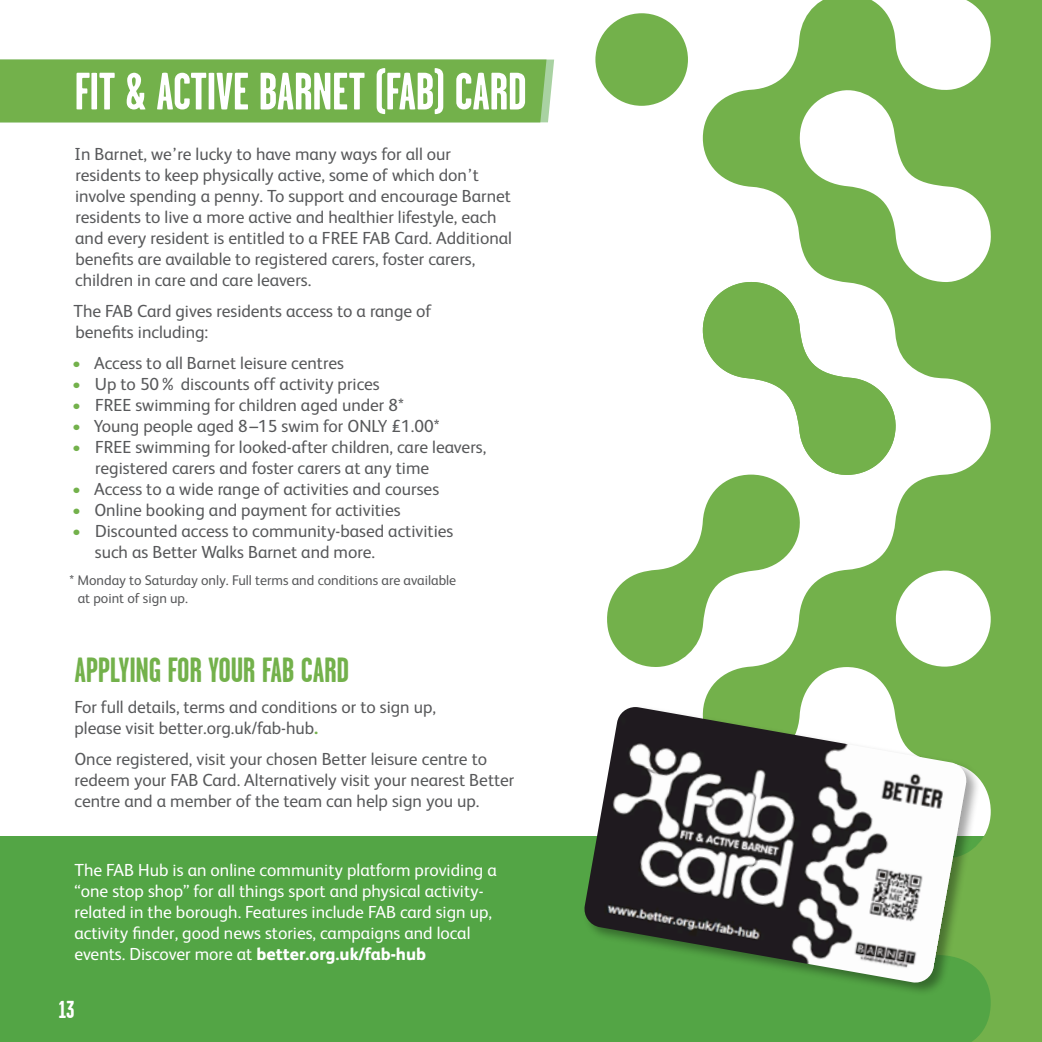
<style>
.page{position:relative;width:1042px;height:1042px;background:#fff}
.page>*{position:absolute;margin:0;border:0;box-sizing:border-box;transform-origin:0 0}
.t1{font:700 52.5px "Garage Gothic";letter-spacing:-.01em;color:#fff}
.t2{font:700 35px "Garage Gothic";letter-spacing:-.01em;color:#73b14b}
.t3{font:700 24.5px "Garage Gothic";color:#fff}
.t4{font:17.5px/21px "FS Albert";color:#58595b}
.t5{font:17.5px/21px "FS Albert";color:#fff}
.t6{font:14px/17.5px "FS Albert";color:#58595b}
.s1{color:#73b14b}
.s2{font-weight:800;color:#73b14b}
.s3{font-weight:800}
</style>
<div class="page">
<div style="left:0;top:836px;width:1042px;height:206px;background:#53a545"></div>
<div style="left:0;top:60px;width:554px;height:62px;background:#73b14b"></div>
<div style="left:595px;top:13px;width:93px;height:93px;background:#73b14b;border-radius:50%"></div>
<svg style="left:702px;top:0;width:340px;height:1042px;fill:#73b14b"></svg>
<svg style="left:607px;top:281px;width:289px;height:387px"></svg>
<div style="left:582px;top:705px;width:399px;height:292px;background:#000;opacity:.35"></div>
<img style="left:583px;top:707px;width:385px;height:277px">
<h1 class="t1" style="left:74px;top:59px;width:454px">FIT &amp; ACTIVE BARNET (FAB) CARD</h1>
<p class="t4" style="left:74px;top:142px;width:439px">In Barnet, we’re lucky to have many ways for all our residents to keep physically active, some of which don’t involve spending a penny. To support and encourage Barnet residents to live a more active and healthier lifestyle, each and every resident is entitled to a FREE FAB Card. Additional benefits are available to registered carers, foster carers, children in care and care leavers.</p>
<p class="t4" style="left:73px;top:299px;width:360px">The FAB Card gives residents access to a range of benefits including:</p>
<p class="t4" style="left:72px;top:351px;width:273px"><span class="s1">•</span> Access to all Barnet leisure centres</p>
<p class="t4" style="left:72px;top:372px;width:309px"><span class="s1">•</span> Up to 50% discounts off activity prices</p>
<p class="t4" style="left:72px;top:393px;width:333px"><span class="s1">•</span> FREE swimming for children aged under 8*</p>
<p class="t4" style="left:72px;top:414px;width:369px"><span class="s1">•</span> Young people aged 8–15 swim for ONLY £1.00*</p>
<p class="t4" style="left:95px;top:435px;width:392px;text-indent:-23px"><span class="s1">•</span> FREE swimming for looked-after children, care leavers, registered carers and foster carers at any time</p>
<p class="t4" style="left:72px;top:477px;width:368px"><span class="s1">•</span> Access to a wide range of activities and courses</p>
<p class="t4" style="left:72px;top:498px;width:330px"><span class="s1">•</span> Online booking and payment for activities</p>
<p class="t4" style="left:95px;top:519px;width:360px;text-indent:-23px"><span class="s1">•</span> Discounted access to community-based activities such as Better Walks Barnet and more.</p>
<p class="t6" style="left:78px;top:571px;width:380px;text-indent:-8px">* Monday to Saturday only. Full terms and conditions are available at point of sign up.</p>
<h2 class="t2" style="left:74px;top:648px;width:276px">APPLYING FOR YOUR FAB CARD</h2>
<p class="t4" style="left:74px;top:695px;width:363px">For full details, terms and conditions or to sign up, please visit better.org.uk/fab-hub<span class="s2">.</span></p>
<p class="t4" style="left:74px;top:747px;width:441px">Once registered, visit your chosen Better leisure centre to redeem your FAB Card. Alternatively visit your nearest Better centre and a member of the team can help sign you up.</p>
<p class="t5" style="left:74px;top:858px;width:424px">The FAB Hub is an online community platform providing a “one stop shop” for all things sport and physical activity&shy;related in the borough. Features include FAB card sign up, activity finder, good news stories, campaigns and local events. Discover more at <span class="s3">better.org.uk/fab-hub</span></p>
<h3 class="t3" style="left:59px;top:995px;width:17px">13</h3>
</div>
